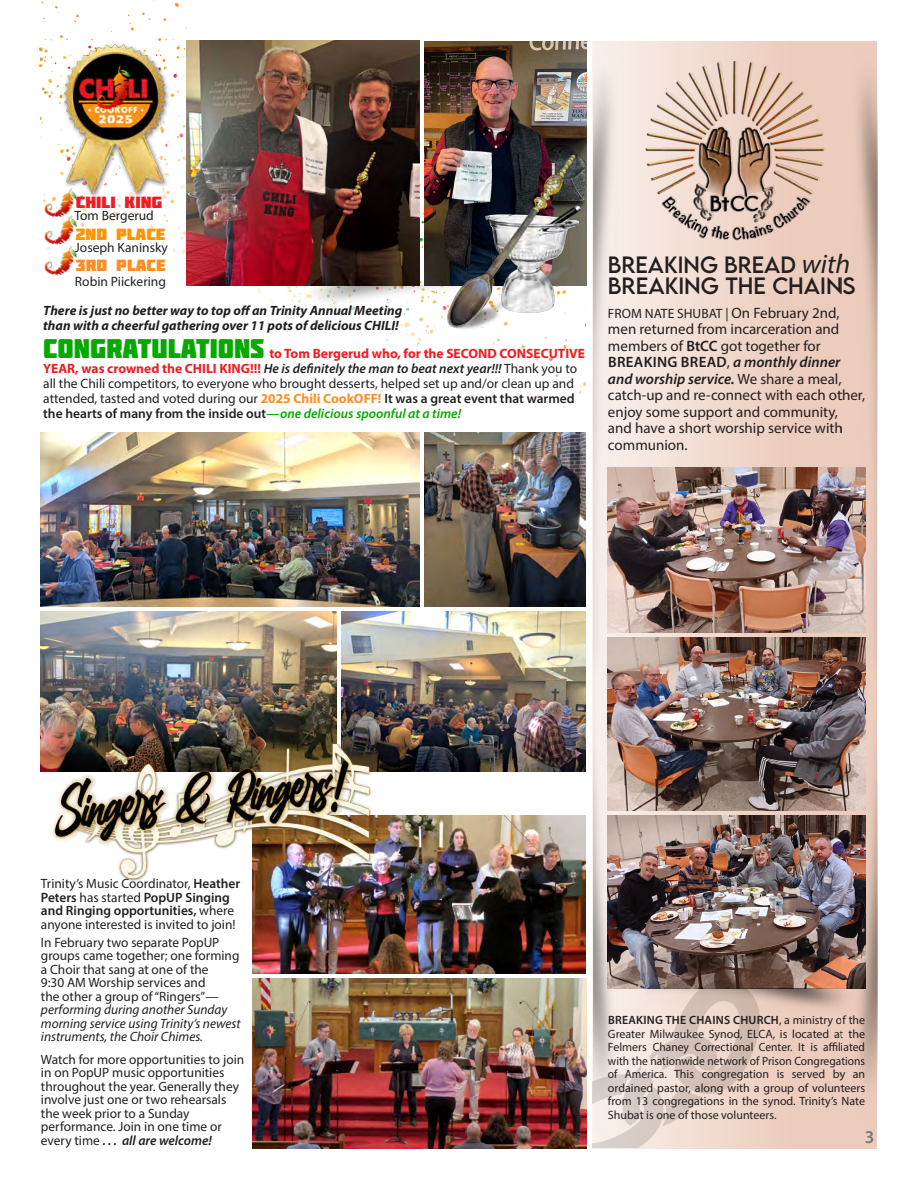
<style>
.page{position:relative;width:918px;height:1188px;background:#fff}
.page>*{position:absolute;margin:0;border:0;box-sizing:border-box;transform-origin:0 0}
.t1{font:21px/21px "LEMONMILK";color:#231f20}
.t2{font:600 18px "Myriad Pro";color:#76787b}
.t3{font:16.2px "Molot";color:#ed1d24;scale:1.11 1}
.t4{font:16.2px "Molot";color:#ff9300;scale:1.11 1}
.t5{font:16.2px "Molot";color:#ff8d23;scale:1.11 1}
.t6{font:15px/16.5px "Myriad Pro";color:#231f20}
.t7{font:13.5px/13.5px "Myriad Pro";color:#231f20}
.t8{font:italic 700 13.5px "Myriad Pro";color:#231f20}
.t9{font:12px/13.5px "Myriad Pro";color:#231f20;text-align:justify}
.s1{font-family:"Molot";font-size:27px;color:#06a900}
.s2{font-weight:700;color:#ed1d24}
.s3{font-weight:600;font-style:italic}
.s4{font-weight:700;color:#ff8d23}
.s5{font-weight:600}
.s6{font-weight:600;font-style:italic;color:#06a900}
.s7{font-family:"Myriad Pro";font-style:italic;font-size:27px}
.s8{font-size:15px}
.s9{font-style:italic}
</style>
<div class="page">
<img style="left:41px;top:0;width:545px;height:730px">
<svg style="left:593px;top:42px;width:284px;height:1107px;background:#efd6ca"></svg>
<img style="left:628px;top:637px;width:214px;height:174px">
<img style="left:628px;top:815px;width:214px;height:174px">
<img style="left:628px;top:467px;width:214px;height:165px">
<img style="left:425px;top:42px;width:161px;height:244px">
<img style="left:425px;top:433px;width:160px;height:173px">
<img style="left:342px;top:611px;width:243px;height:160px">
<img style="left:40px;top:611px;width:297px;height:160px">
<img style="left:40px;top:433px;width:380px;height:173px">
<img style="left:252px;top:978px;width:334px;height:170px">
<img style="left:252px;top:815px;width:333px;height:159px">
<img style="left:272px;top:286px;width:174px;height:32px">
<img style="left:186px;top:41px;width:234px;height:245px">
<img style="left:52px;top:43px;width:127px;height:161px">
<img style="left:446px;top:152px;width:137px;height:185px">
<img style="left:41px;top:179px;width:44px;height:27px">
<img style="left:41px;top:206px;width:44px;height:31px">
<img style="left:41px;top:237px;width:44px;height:48px">
<img style="left:593px;top:42px;width:35px;height:1106px">
<img style="left:646px;top:61px;width:179px;height:183px">
<img style="left:593px;top:980px;width:166px;height:167px">
<img style="left:645px;top:989px;width:233px;height:35px">
<img style="left:43px;top:744px;width:329px;height:138px">
<img style="left:842px;top:41px;width:35px;height:1106px">
<p class="t3" style="left:76px;top:193px;width:79px">CHILI KING</p>
<p class="t7" style="left:74px;top:209px;width:81px">Tom Bergerud</p>
<p class="t4" style="left:76px;top:225px;width:82px">2ND PLACE</p>
<p class="t7" style="left:75px;top:240px;width:94px">Joseph Kaninsky</p>
<p class="t5" style="left:76px;top:256px;width:82px">3RD PLACE</p>
<p class="t7" style="left:75px;top:275px;width:93px">Robin Piickering</p>
<p class="t8" style="left:43px;top:301px;width:361px">There is just no better way to top off an Trinity Annual Meeting</p>
<p class="t8" style="left:43px;top:316px;width:357px">than with a cheerful gathering over 11 pots of delicious CHILI!</p>
<p class="t7" style="left:43px;top:346px;width:543px;line-height:15px"><span class="s1">CONGRATULATIONS</span> <span class="s2">to Tom Bergerud who, for the SECOND CONSECUTIVE YEAR, was crowned the CHILI KING!!!</span> <span class="s3">He is definitely the man to beat next year!!!</span> Thank you to all the Chili competitors, to everyone who brought desserts, helped set up and/or clean up and attended, tasted and voted during our <span class="s4">2025 Chili CookOFF!</span> <span class="s5">It was a great event that warmed the hearts of many from the inside out</span><span class="s6">—one delicious spoonful at a time!</span></p>
<p class="t1" style="left:608px;top:254px;width:249px">BREAKING BREAD <span class="s7">with<br></span>BREAKING THE CHAINS</p>
<p class="t7" style="left:608px;top:306px;width:233px">FROM NATE SHUBAT | <span class="s8">On February 2nd,</span></p>
<p class="t6" style="left:608px;top:321px;width:259px">men returned from incarceration and members of <span class="s5">BtCC</span> got together for<br><span class="s5">BREAKING BREAD</span>, <span class="s3">a monthly dinner and worship service.</span> We share a meal, catch-up and re-connect with each other, enjoy some support and community, and have a short worship service with communion.</p>
<p class="t7" style="left:41px;top:877px;width:201px">Trinity’s Music Coordinator, <span class="s5">Heather Peters</span> has started <span class="s5">PopUP Singing and Ringing opportunities,</span> where anyone interested is invited to join!</p>
<p class="t7" style="left:41px;top:935px;width:201px">In February two separate PopUP groups came together; one forming a Choir that sang at one of the<br>9:30 AM Worship services and<br>the other a group of “Ringers”<span class="s9">— performing during another Sunday morning service using Trinity’s newest instruments, the Choir Chimes.</span></p>
<p class="t7" style="left:41px;top:1052px;width:205px">Watch for more opportunities to join in on PopUP music opportunities throughout the year. Generally they involve just one or two rehearsals the week prior to a Sunday performance. Join in one time or every time <span class="s3">. . . all are welcome!</span></p>
<p class="t9" style="left:608px;top:1013px;width:259px"><span class="s5">BREAKING THE CHAINS CHURCH</span>, a ministry of the Greater Milwaukee Synod, ELCA, is located at the Felmers Chaney Correctional Center. It is affiliated with the nationwide network of Prison Congregations of America. This congregation is served by an ordained pastor, along with a group of volunteers from 13 congregations in the synod. Trinity’s Nate Shubat is one of those volunteers.</p>
<p class="t2" style="left:865px;top:1126px;width:11px">3</p>
</div>
